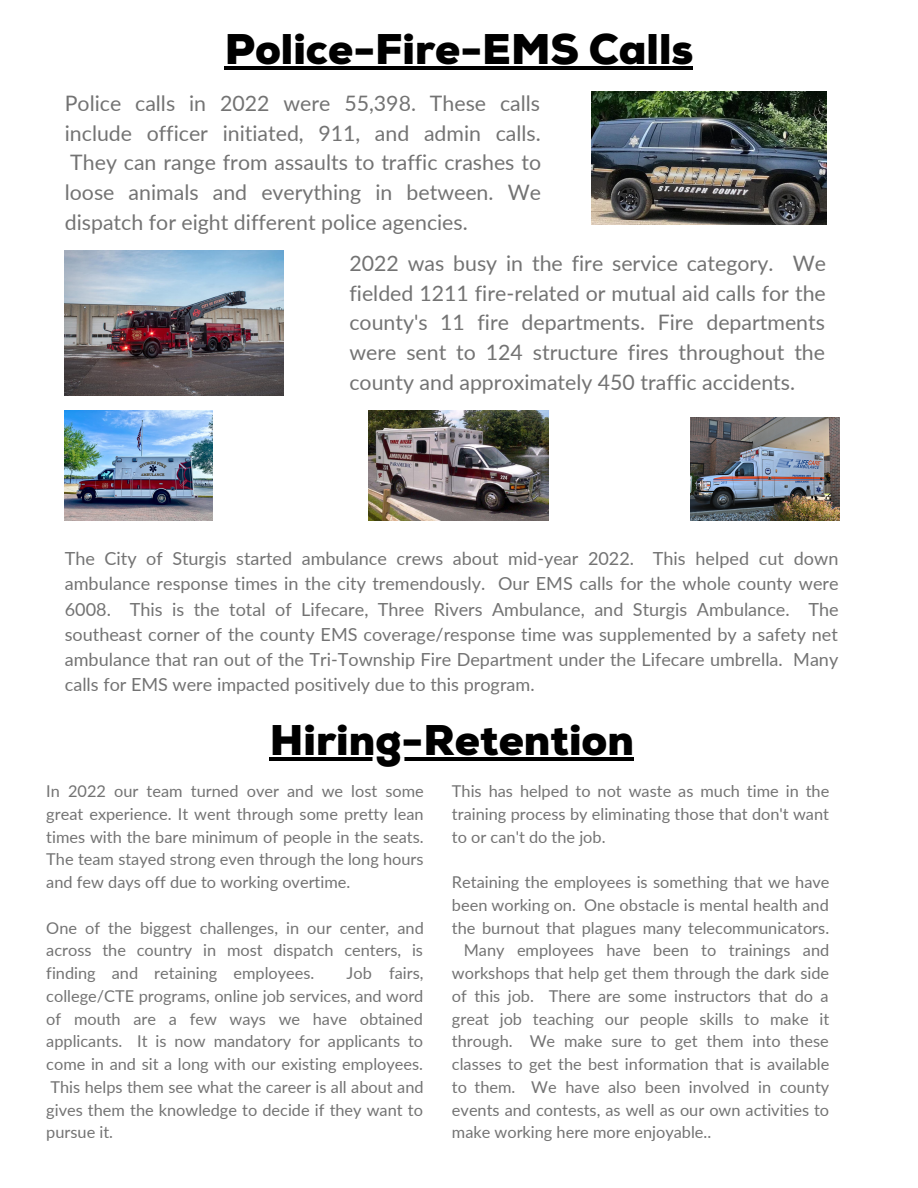
<style>
.page{position:relative;width:918px;height:1188px;background:#fff}
.page>*{position:absolute;margin:0;border:0;box-sizing:border-box;transform-origin:0 0}
.t1{font:900 42.75px "Nexa";color:#000}
.t2{font:21.3px/29.7px "Lato";color:#737373;text-align:justify}
.t3{font:18px/25px "Lato";color:#737373;text-align:justify}
.t4{font:16.35px/22.8px "Lato";color:#737373;text-align:justify}
</style>
<div class="page">
<img style="left:591px;top:92px;width:235px;height:133px">
<img style="left:65px;top:251px;width:218px;height:145px">
<img style="left:65px;top:411px;width:147px;height:110px">
<img style="left:369px;top:411px;width:180px;height:110px">
<img style="left:691px;top:417px;width:148px;height:104px">
<hr style="left:225px;top:66px;width:468px;height:4px;background:#000">
<hr style="left:270px;top:758px;width:364px;height:3px;background:#000">
<p class="t1" style="left:225px;top:24px;width:470px">Police-Fire-EMS Calls</p>
<p class="t2" style="left:65px;top:88px;width:478px">Police calls in 2022 were 55,398. These calls include officer initiated, 911, and admin calls.<br>They can range from assaults to traffic crashes to loose animals and everything in between. We dispatch for eight different police agencies.</p>
<p class="t2" style="left:349px;top:248px;width:478px">2022 was busy in the fire service category. We fielded 1211 fire-related or mutual aid calls for the county's 11 fire departments. Fire departments were sent to 124 structure fires throughout the county and approximately 450 traffic accidents.</p>
<p class="t3" style="left:65px;top:546px;width:775px">The City of Sturgis started ambulance crews about mid-year 2022. This helped cut down ambulance response times in the city tremendously. Our EMS calls for the whole county were 6008. This is the total of Lifecare, Three Rivers Ambulance, and Sturgis Ambulance. The southeast corner of the county EMS coverage/response time was supplemented by a safety net ambulance that ran out of the Tri-Township Fire Department under the Lifecare umbrella. Many calls for EMS were impacted positively due to this program.</p>
<p class="t1" style="left:270px;top:715px;width:366px">Hiring-Retention</p>
<p class="t4" style="left:46px;top:779px;width:379px">In 2022 our team turned over and we lost some great experience. It went through some pretty lean times with the bare minimum of people in the seats.<br>The team stayed strong even through the long hours and few days off due to working overtime.</p>
<p class="t4" style="left:46px;top:916px;width:379px">One of the biggest challenges, in our center, and across the country in most dispatch centers, is finding and retaining employees.</p>
<p class="t4" style="left:452px;top:779px;width:379px">This has helped to not waste as much time in the training process by eliminating those that don't want to or can't do the job.</p>
<p class="t4" style="left:452px;top:870px;width:379px">Retaining the employees is something that we have</p>
<p class="t4" style="left:452px;top:893px;width:378px">been working on. One obstacle is mental health and</p>
<p class="t4" style="left:452px;top:916px;width:379px">the burnout that plagues many telecommunicators.</p>
<p class="t4" style="left:464px;top:939px;width:367px">Many employees have been to trainings and</p>
<p class="t4" style="left:452px;top:961px;width:379px">workshops that help get them through the dark side</p>
<p class="t4" style="left:452px;top:984px;width:378px">of this job. There are some instructors that do a</p>
<p class="t4" style="left:452px;top:1007px;width:379px">great job teaching our people skills to make it</p>
<p class="t4" style="left:452px;top:1030px;width:378px">through. We make sure to get them into these</p>
<p class="t4" style="left:452px;top:1052px;width:379px">classes to get the best information that is available</p>
<p class="t4" style="left:452px;top:1075px;width:379px">to them. We have also been involved in county</p>
<p class="t4" style="left:452px;top:1098px;width:379px">events and contests, as well as our own activities to</p>
<p class="t4" style="left:452px;top:1121px;width:261px">make working here more enjoyable..</p>
<p class="t4" style="left:46px;top:961px;width:379px;text-indent:300px">Job fairs, college/CTE programs, online job services, and word of mouth are a few ways we have obtained applicants. It is now mandatory for applicants to come in and sit a long with our existing employees.<br>This helps them see what the career is all about and gives them the knowledge to decide if they want to pursue it.</p>
</div>
